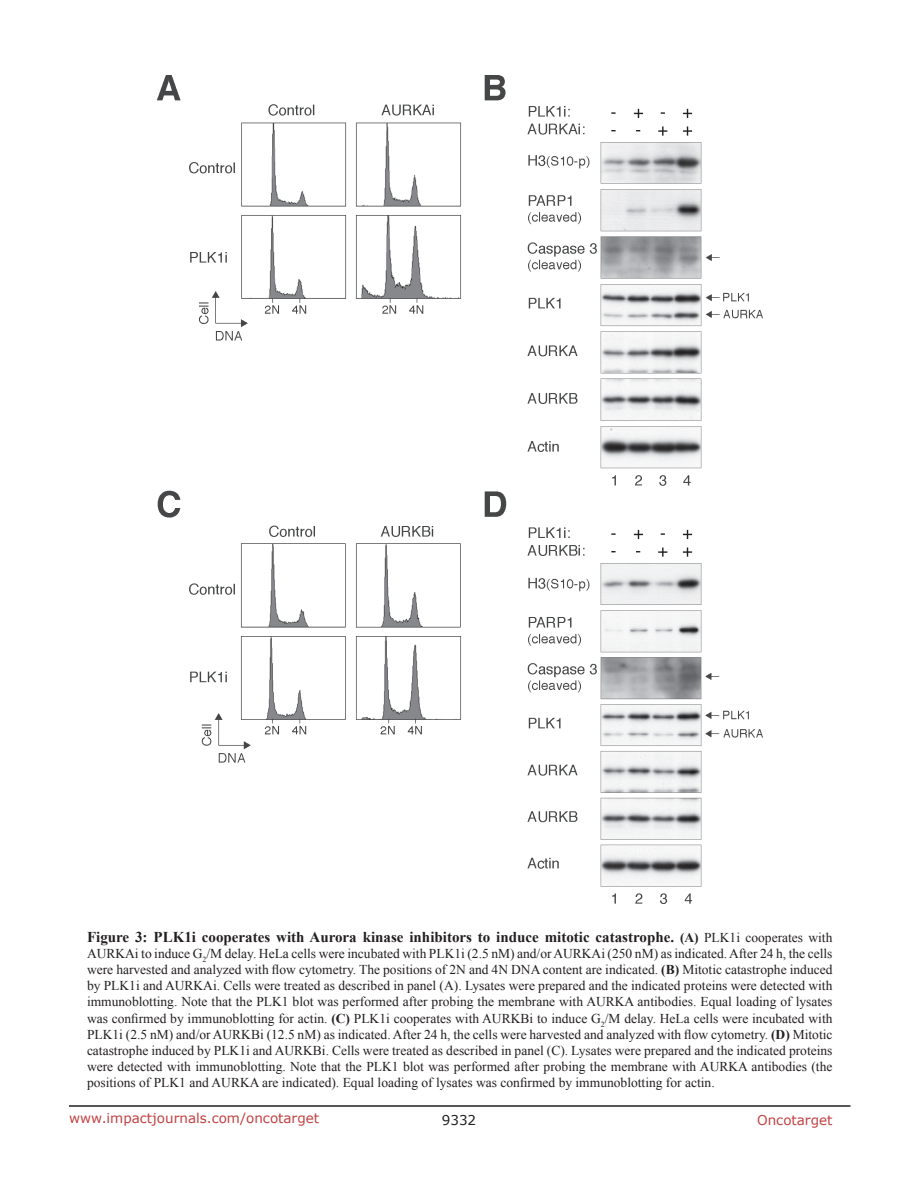
<style>
.page{position:relative;width:918px;height:1188px;background:#fff}
.page>*{position:absolute;margin:0;border:0;box-sizing:border-box;transform-origin:0 0}
.FigureText{font:700 15px "Times New Roman";color:#231f20}
.FigureText-2{font:13.5px/16.2px "Times New Roman";color:#231f20;text-align:justify}
.t1{font:13.5px "Verdana";color:#c24141}
.t2{font:13.5px "Verdana";color:#231f20}
.s1{font-size:13.5px}
.s2{font-weight:400;font-size:13.5px}
.s3{font-weight:700}
</style>
<div class="page">
<hr style="left:69px;top:1105px;width:781px;height:2px;background:#231f20">
<img style="left:157px;top:76px;width:605px;height:827px">
<p class="FigureText" style="left:87px;top:926px;width:747px">Figure 3: PLK1i cooperates with Aurora kinase inhibitors to induce mitotic catastrophe. <span class="s1">(A)</span> <span class="s2">PLK1i cooperates with</span></p>
<p class="FigureText-2" style="left:87px;top:945px;width:747px">AURKAi to induce G<sub>2</sub>/M delay. HeLa cells were incubated with PLK1i (2.5 nM) and/or AURKAi (250 nM) as indicated. After 24 h, the cells were harvested and analyzed with flow cytometry. The positions of 2N and 4N DNA content are indicated. <span class="s3">(B)</span> Mitotic catastrophe induced by PLK1i and AURKAi. Cells were treated as described in panel (A). Lysates were prepared and the indicated proteins were detected with immunoblotting. Note that the PLK1 blot was performed after probing the membrane with AURKA antibodies. Equal loading of lysates was confirmed by immunoblotting for actin. <span class="s3">(C)</span> PLK1i cooperates with AURKBi to induce G<sub>2</sub>/M delay. HeLa cells were incubated with PLK1i (2.5 nM) and/or AURKBi (12.5 nM) as indicated. After 24 h, the cells were harvested and analyzed with flow cytometry. <span class="s3">(D)</span> Mitotic catastrophe induced by PLK1i and AURKBi. Cells were treated as described in panel (C). Lysates were prepared and the indicated proteins were detected with immunoblotting. Note that the PLK1 blot was performed after probing the membrane with AURKA antibodies (the positions of PLK1 and AURKA are indicated). Equal loading of lysates was confirmed by immunoblotting for actin.</p>
<p class="t1" style="left:69px;top:1109px;width:252px">www.impactjournals.com/oncotarget</p>
<p class="t2" style="left:442px;top:1111px;width:36px">9332</p>
<p class="t1" style="left:757px;top:1111px;width:77px">Oncotarget</p>
</div>
